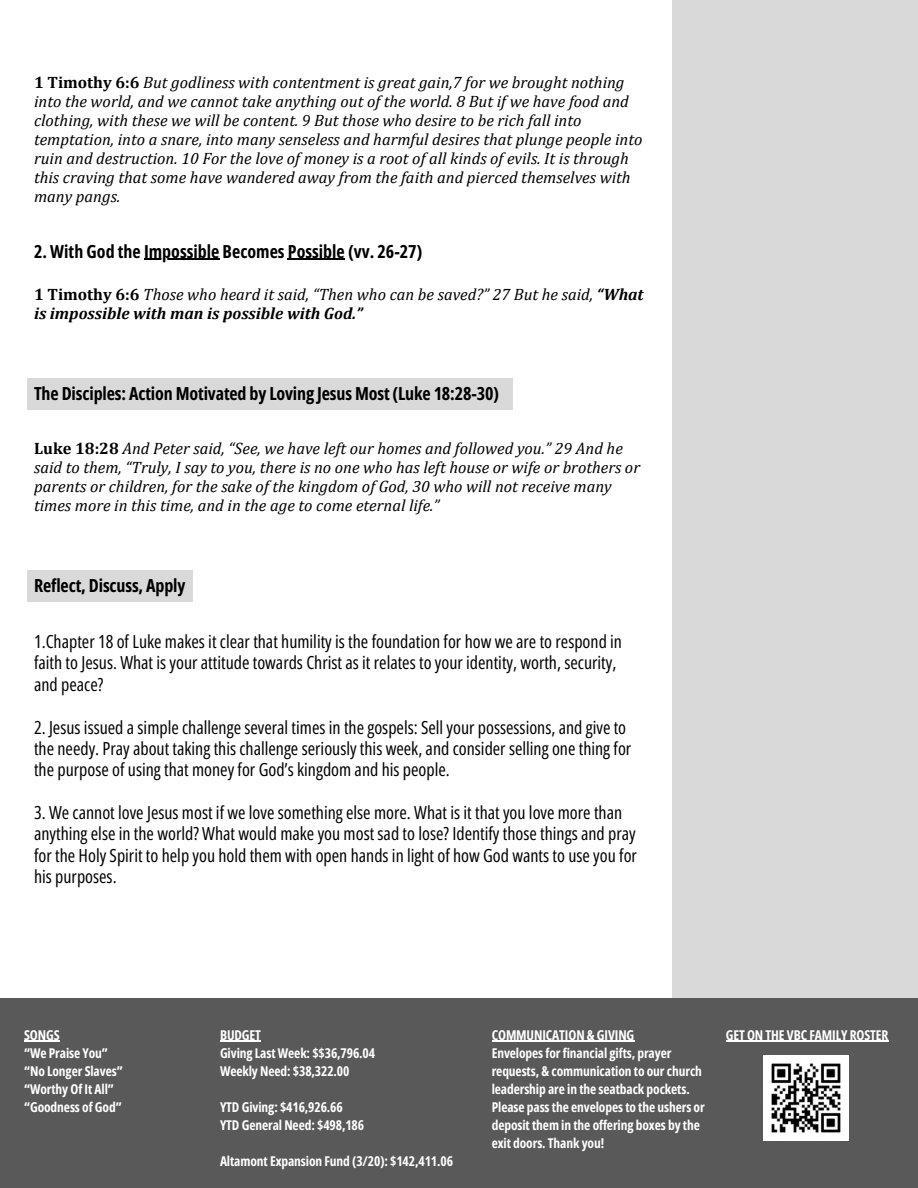
<style>
.page{position:relative;width:918px;height:1188px;background:#fff}
.page>*{position:absolute;margin:0;border:0;box-sizing:border-box;transform-origin:0 0}
.t1{font:18px/21.3px "Open Sans Condensed";color:#000}
.t2{font:700 18px "Open Sans Condensed";letter-spacing:-.005em;color:#000}
.t3{font:italic 16.5px/19.2px "Cambria";color:#000}
.t4{font:700 13.5px/18px "Open Sans Condensed";letter-spacing:-.01em;color:#fff}
.s1{font-weight:700;font-style:normal}
.s2{font-weight:700}
</style>
<div class="page">
<div style="left:673px;top:0;width:245px;height:998px;background:#d9d9d9"></div>
<div style="left:0;top:998px;width:918px;height:190px;background:#595959"></div>
<img style="left:763px;top:1055px;width:85px;height:86px">
<hr style="left:24px;top:1041px;width:36px;height:1px;background:#fff">
<hr style="left:220px;top:1041px;width:41px;height:1px;background:#fff">
<hr style="left:726px;top:1041px;width:162px;height:1px;background:#fff">
<hr style="left:492px;top:1041px;width:142px;height:1px;background:#fff">
<hr style="left:144px;top:259px;width:75px;height:1px;background:#000">
<hr style="left:288px;top:259px;width:57px;height:1px;background:#000">
<div style="left:27px;top:378px;width:485px;height:32px;background:#d9d9d9"></div>
<div style="left:27px;top:570px;width:165px;height:32px;background:#d9d9d9"></div>
<p class="t3" style="left:34px;top:72px;width:610px"><span class="s1">1 Timothy 6:6</span> But godliness with contentment is great gain,7 for we brought nothing into the world, and we cannot take anything out of the world. 8 But if we have food and clothing, with these we will be content. 9 But those who desire to be rich fall into temptation, into a snare, into many senseless and harmful desires that plunge people into ruin and destruction. 10 For the love of money is a root of all kinds of evils. It is through this craving that some have wandered away from the faith and pierced themselves with many pangs.</p>
<p class="t2" style="left:34px;top:238px;width:390px">2. With God the Impossible Becomes Possible (vv. 26-27)</p>
<p class="t3" style="left:34px;top:284px;width:611px"><span class="s1">1 Timothy 6:6</span> Those who heard it said, “Then who can be saved?” 27 But he said, <span class="s2">“What is impossible with man is possible with God.”</span></p>
<p class="t2" style="left:34px;top:381px;width:466px">The Disciples: Action Motivated by Loving Jesus Most (Luke 18:28-30)</p>
<p class="t3" style="left:34px;top:438px;width:607px"><span class="s1">Luke 18:28</span> And Peter said, “See, we have left our homes and followed you.” 29 And he said to them, “Truly, I say to you, there is no one who has left house or wife or brothers or parents or children, for the sake of the kingdom of God, 30 who will not receive many times more in this time, and in the age to come eternal life.”</p>
<p class="t2" style="left:34px;top:573px;width:153px">Reflect, Discuss, Apply</p>
<h3 class="t1" style="left:34px;top:630px;width:589px">1.Chapter 18 of Luke makes it clear that humility is the foundation for how we are to respond in faith to Jesus. What is your attitude towards Christ as it relates to your identity, worth, security, and peace?</h3>
<p class="t1" style="left:34px;top:716px;width:599px">2. Jesus issued a simple challenge several times in the gospels: Sell your possessions, and give to the needy. Pray about taking this challenge seriously this week, and consider selling one thing for the purpose of using that money for God’s kingdom and his people.</p>
<p class="t1" style="left:34px;top:801px;width:604px">3. We cannot love Jesus most if we love something else more. What is it that you love more than anything else in the world? What would make you most sad to lose? Identify those things and pray for the Holy Spirit to help you hold them with open hands in light of how God wants to use you for his purposes.</p>
<h1 class="t4" style="left:24px;top:1025px;width:37px">SONGS</h1>
<h2 class="t4" style="left:24px;top:1043px;width:85px">“We Praise You”</h2>
<h1 class="t4" style="left:24px;top:1061px;width:100px">“No Longer Slaves”</h1>
<h2 class="t4" style="left:24px;top:1079px;width:91px">“Worthy Of It All”</h2>
<h1 class="t4" style="left:24px;top:1097px;width:99px">“Goodness of God”</h1>
<h2 class="t4" style="left:220px;top:1025px;width:43px">BUDGET</h2>
<h2 class="t4" style="left:220px;top:1043px;width:157px">Giving Last Week: $$36,796.04</h2>
<h2 class="t4" style="left:220px;top:1061px;width:131px">Weekly Need: $38,322.00</h2>
<p class="t4" style="left:220px;top:1097px;width:124px">YTD Giving: $416,926.66</p>
<p class="t4" style="left:220px;top:1115px;width:146px">YTD General Need: $498,186</p>
<p class="t4" style="left:220px;top:1151px;width:235px">Altamont Expansion Fund (3/20): $142,411.06</p>
<p class="t4" style="left:492px;top:1025px;width:144px">COMMUNICATION &amp; GIVING</p>
<p class="t4" style="left:726px;top:1025px;width:164px">GET ON THE VBC FAMILY ROSTER</p>
<p class="t4" style="left:492px;top:1043px;width:215px">Envelopes for financial gifts, prayer requests, &amp; communication to our church leadership are in the seatback pockets.<br>Please pass the envelopes to the ushers or deposit them in the offering boxes by the exit doors. Thank you!</p>
</div>
